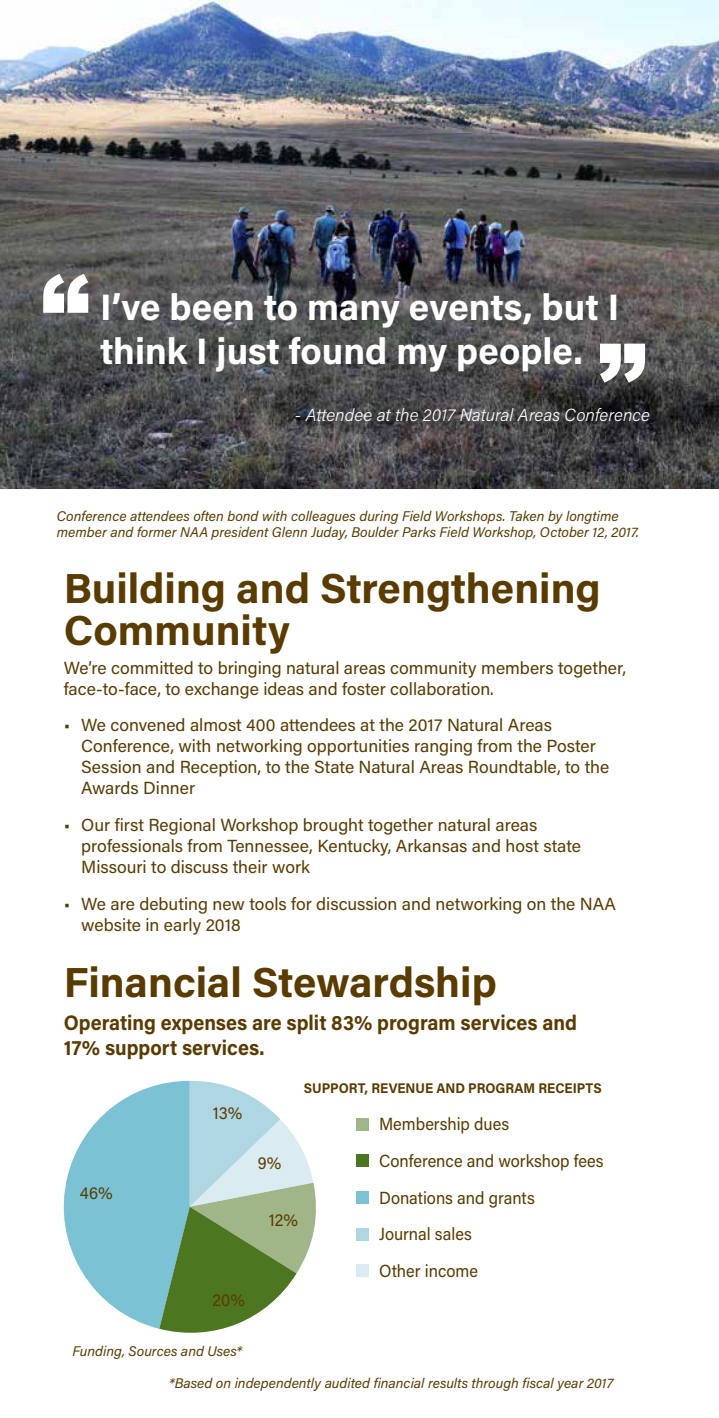
<style>
.page{position:relative;width:719px;height:1418px;background:#fff}
.page>*{position:absolute;margin:0;border:0;box-sizing:border-box;transform-origin:0 0}
.t1{font:700 42px/42px "Acumin Pro";color:#5a3b00}
.t2{font:700 36.75px/44.1px "Acumin Pro";color:#fff}
.t3{font:700 21px/25.2px "Acumin Pro";color:#5a3b00;scale:.94 1}
.t4{font:17.5px/21px "Acumin Pro";color:#5a3b00}
.t5{font:17.5px/36.8px "Acumin Pro";color:#5a3b00;scale:.94 1}
.t6{font:italic 300 17.5px "Acumin Pro";color:#fff}
.t7{font:italic 14px/16.8px "Acumin Pro";color:#5a3b00}
.t8{font:700 14px "Acumin Pro";color:#5a3b00;scale:.94 1}
</style>
<div class="page">
<img style="left:0;top:0;width:718px;height:488px">
<svg style="left:43px;top:274px;width:45px;height:39px"></svg>
<svg style="left:599px;top:344px;width:45px;height:38px"></svg>
<svg style="left:63px;top:1080px;width:253px;height:253px"></svg>
<div style="left:356px;top:1117px;width:13px;height:13px;background:#a0b688"></div>
<div style="left:356px;top:1264px;width:13px;height:13px;background:#daecf1"></div>
<div style="left:356px;top:1227px;width:13px;height:13px;background:#afd7e2"></div>
<div style="left:356px;top:1191px;width:13px;height:12px;background:#7ac2d4"></div>
<div style="left:356px;top:1154px;width:13px;height:13px;background:#4c7620"></div>
<h2 class="t2" style="left:100px;top:284px;width:520px">I’ve been to many events, but I think I just found my people.</h2>
<p class="t6" style="left:295px;top:402px;width:356px">- Attendee at the 2017 Natural Areas Conference</p>
<p class="t7" style="left:57px;top:507px;width:583px">Conference attendees often bond with colleagues during Field Workshops. Taken by longtime member and former NAA president Glenn Juday, Boulder Parks Field Workshop, October 12, 2017.</p>
<h1 class="t1" style="left:64px;top:565px;width:538px">Building and Strengthening<br>Community</h1>
<p class="t4" style="left:64px;top:656px;width:563px">We’re committed to bringing natural areas community members together, face-to-face, to exchange ideas and foster collaboration.</p>
<p class="t4" style="left:81px;top:714px;width:529px;text-indent:-18px">• We convened almost 400 attendees at the 2017 Natural Areas Conference, with networking opportunities ranging from the Poster Session and Reception, to the State Natural Areas Roundtable, to the Awards Dinner</p>
<p class="t4" style="left:81px;top:814px;width:501px;text-indent:-18px">• Our first Regional Workshop brought together natural areas professionals from Tennessee, Kentucky, Arkansas and host state<br>Missouri to discuss their work</p>
<p class="t4" style="left:81px;top:892px;width:536px;text-indent:-18px">• We are debuting new tools for discussion and networking on the NAA website in early 2018</p>
<h1 class="t1" style="left:64px;top:959px;width:434px">Financial Stewardship</h1>
<p class="t3" style="left:64px;top:1009px;width:547px">Operating expenses are split 83% program services and<br>17% support services.</p>
<p class="t8" style="left:304px;top:1078px;width:318px">SUPPORT, REVENUE AND PROGRAM RECEIPTS</p>
<p class="t5" style="left:379px;top:1104px;width:240px">Membership dues<br>Conference and workshop fees<br>Donations and grants<br>Journal sales<br>Other income</p>
<p class="t5" style="left:213px;top:1093px;width:33px">13%</p>
<p class="t5" style="left:258px;top:1143px;width:26px">9%</p>
<p class="t5" style="left:80px;top:1174px;width:36px">46%</p>
<p class="t5" style="left:269px;top:1200px;width:33px">12%</p>
<p class="t5" style="left:212px;top:1280px;width:36px">20%</p>
<p class="t7" style="left:72px;top:1341px;width:171px">Funding, Sources and Uses*</p>
<p class="t7" style="left:169px;top:1374px;width:445px">*Based on independently audited financial results through fiscal year 2017</p>
</div>
